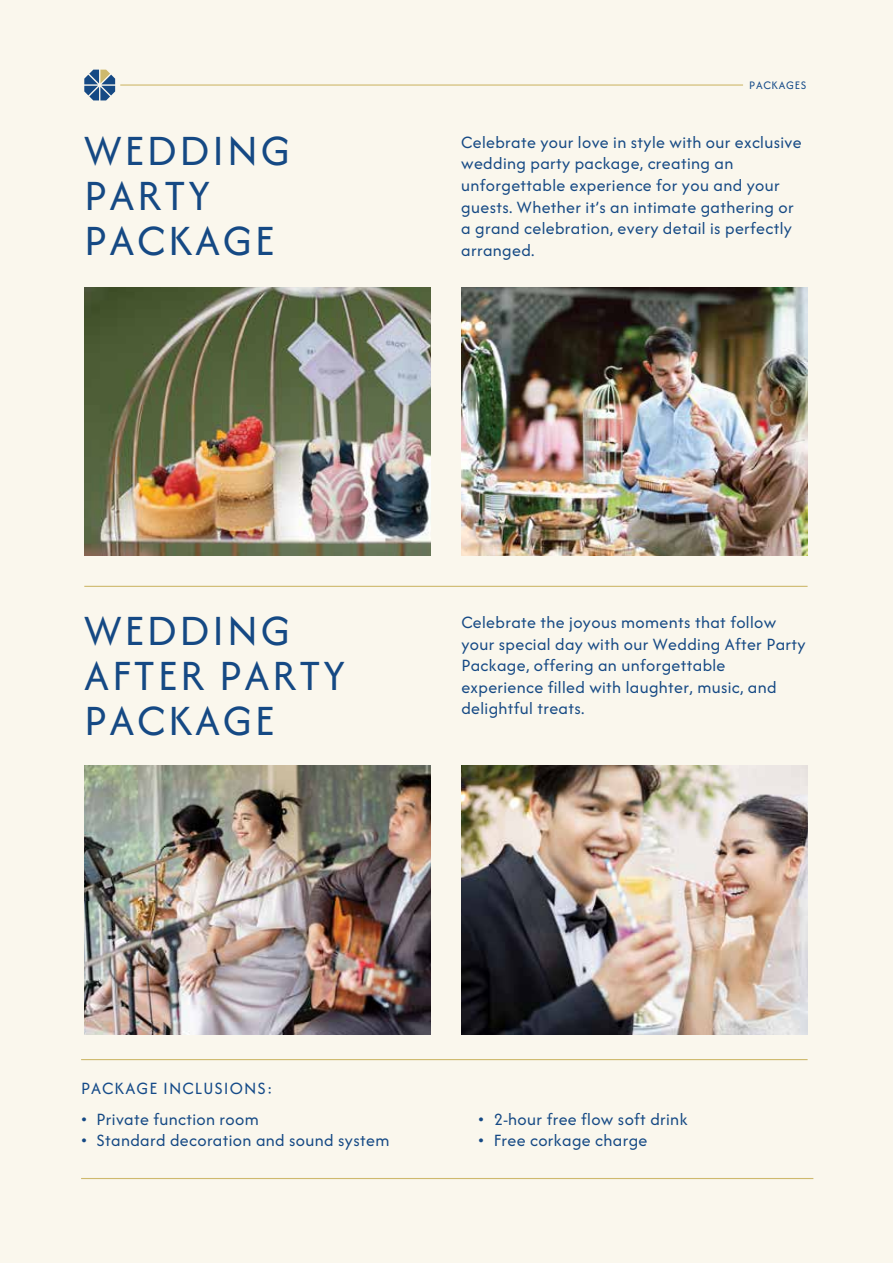
<style>
.page{position:relative;width:893px;height:1263px;background:#faf7ed}
.page>*{position:absolute;margin:0;border:0;box-sizing:border-box;transform-origin:0 0}
.t1{font:45px/45px "Afacad";letter-spacing:.06em;color:#154984}
.t2{font:18px/21.6px "Afacad";letter-spacing:.02em;color:#154984}
.t3{font:18px "Afacad";letter-spacing:.06em;color:#144a88}
.t4{font:12px "Afacad";letter-spacing:.06em;color:#144a88}
</style>
<div class="page">
<img style="left:84px;top:287px;width:347px;height:269px">
<img style="left:461px;top:287px;width:347px;height:269px">
<img style="left:84px;top:765px;width:347px;height:269px">
<img style="left:461px;top:765px;width:347px;height:269px">
<svg style="left:84px;top:70px;width:31px;height:30px"></svg>
<hr style="left:120px;top:84px;width:623px;height:2px;background:#ceb96d">
<hr style="left:81px;top:1178px;width:732px;height:1px;background:#ceb96d">
<hr style="left:84px;top:586px;width:724px;height:1px;background:#ceb96d">
<hr style="left:81px;top:1059px;width:727px;height:1px;background:#ceb96d">
<h1 class="t1" style="left:84px;top:128px;width:207px">WEDDING<br>PARTY<br>PACKAGE</h1>
<p class="t4" style="left:749px;top:78px;width:58px">PACKAGES</p>
<p class="t2" style="left:461px;top:131px;width:342px">Celebrate your love in style with our exclusive wedding party package, creating an unforgettable experience for you and your guests. Whether it’s an intimate gathering or a grand celebration, every detail is perfectly arranged.</p>
<h1 class="t1" style="left:84px;top:608px;width:262px">WEDDING<br>AFTER PARTY<br>PACKAGE</h1>
<p class="t2" style="left:461px;top:611px;width:346px">Celebrate the joyous moments that follow your special day with our Wedding After Party Package, offering an unforgettable experience filled with laughter, music, and delightful treats.</p>
<p class="t3" style="left:81px;top:1077px;width:193px">PACKAGE INCLUSIONS:</p>
<p class="t2" style="left:81px;top:1108px;width:179px">• Private function room</p>
<p class="t2" style="left:81px;top:1129px;width:310px">• Standard decoration and sound system</p>
<p class="t2" style="left:478px;top:1108px;width:211px">• 2-hour free flow soft drink</p>
<p class="t2" style="left:478px;top:1129px;width:171px">• Free corkage charge</p>
</div>
